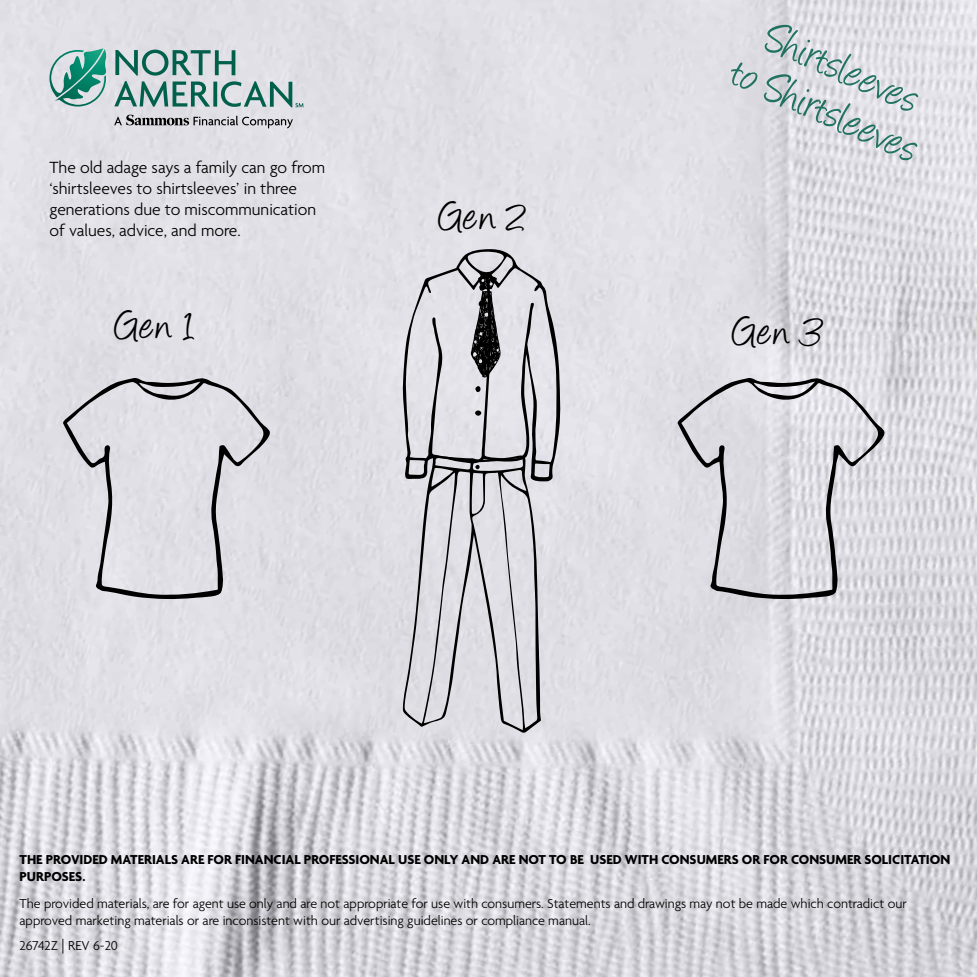
<style>
.page{position:relative;width:977px;height:977px;background:#fff}
.page>*{position:absolute;margin:0;border:0;box-sizing:border-box;transform-origin:0 0}
.t1{font:50.75px/45.5px "Angelina";color:#00604b;text-align:center}
.t2{font:46.2px "Angelina";letter-spacing:.035em;color:#000}
.t3{font:300 17.5px/21px "Agenda";color:#000}
.t4{font:300 14px/16.8px "Agenda";color:#000}
.t5{font:700 14px/16.8px "Agenda";color:#000}
.s1{font-size:15.75px}
</style>
<div class="page">
<img style="left:0;top:0;width:976px;height:976px">
<svg style="left:62px;top:376px;width:210px;height:223px;background:#cfced4"></svg>
<svg style="left:677px;top:376px;width:209px;height:223px;background:#cccbd0"></svg>
<svg style="left:403px;top:482px;width:138px;height:251px;background:#cac9ce"></svg>
<svg style="left:402px;top:249px;width:159px;height:233px;background:#bcbbc0"></svg>
<svg style="left:49px;top:48px;width:58px;height:58px;background:#7cb5ac"></svg>
<svg style="left:114px;top:115px;width:179px;height:13px;background:#a9a8ad"></svg>
<svg style="left:114px;top:50px;width:189px;height:57px;background:#a5bebd"></svg>
<p class="t3" style="left:49px;top:158px;width:277px">The old adage says a family can go from ‘shirtsleeves to shirtsleeves’ in three generations due to miscommunication of values, advice, and more.</p>
<h2 class="t2" style="left:439px;top:197px;width:90px">Gen 2</h2>
<h1 class="t1" style="left:757px;top:11px;width:203px;rotate:24deg">Shirtsleeves to Shirtsleeves</h1>
<h2 class="t2" style="left:115px;top:306px;width:82px">Gen 1</h2>
<h2 class="t2" style="left:733px;top:312px;width:91px">Gen 3</h2>
<p class="t5" style="left:20px;top:852px;width:932px">THE PROVIDED MATERIALS ARE FOR FINANCIAL PROFESSIONAL USE ONLY AND ARE NOT TO BE USED WITH CONSUMERS OR FOR CONSUMER SOLICITATION<br>PURPOSES.</p>
<p class="t4" style="left:20px;top:896px;width:888px">The provided materials, are for agent use only and are not appropriate for use with consumers. Statements and drawings may not be made which contradict our approved marketing materials or are inconsistent with our advertising guidelines or compliance manual.</p>
<p class="t4" style="left:20px;top:938px;width:100px">26742Z <span class="s1">|</span> REV 6-20</p>
</div>
